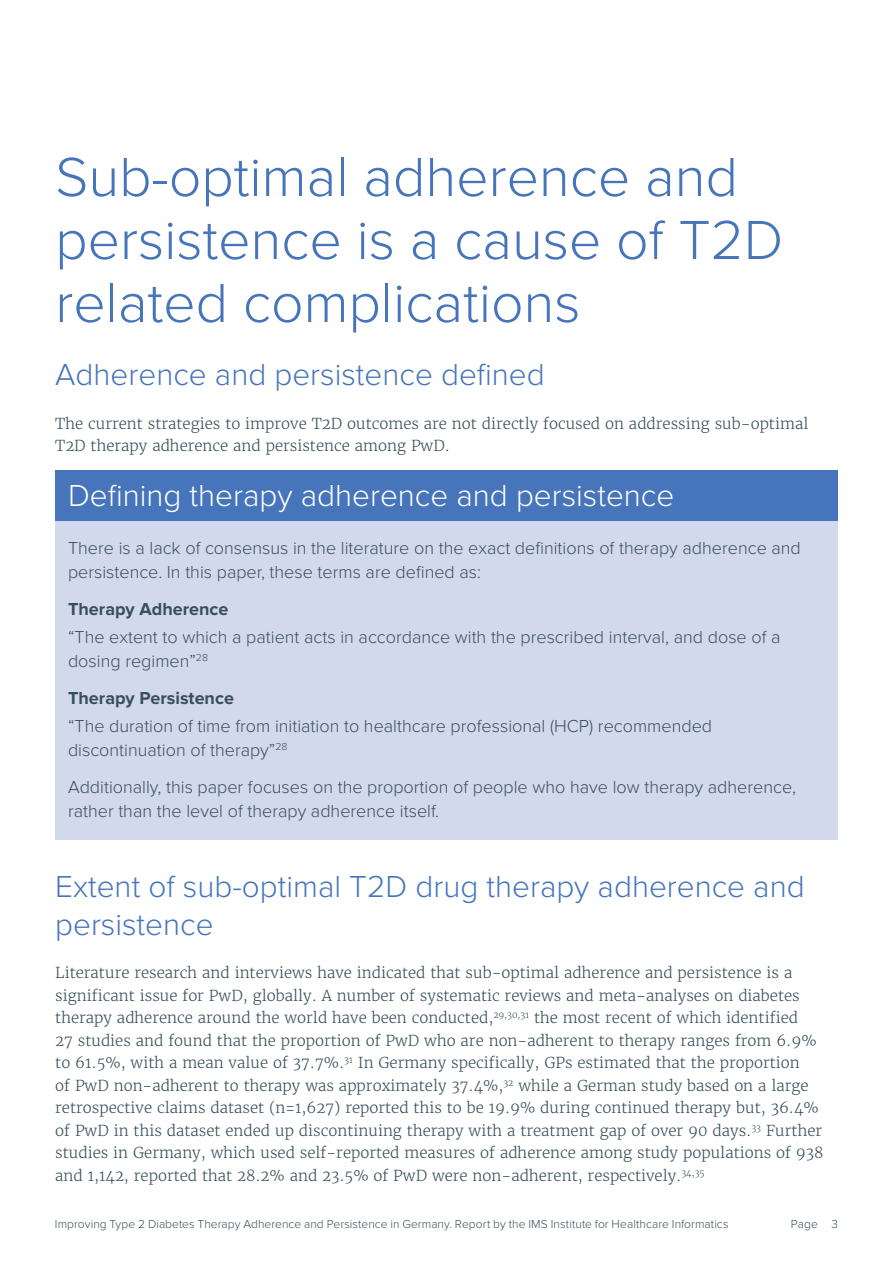
<style>
.page{position:relative;width:893px;height:1263px;background:#fff}
.page>*{position:absolute;margin:0;border:0;box-sizing:border-box;transform-origin:0 0}
.t1{font:300 57px/63px "Proxima Nova";color:#4675bb}
.t2{font:300 31.5px/37.5px "Proxima Nova";color:#4675bb}
.t3{font:300 31.5px "Proxima Nova";color:#fff}
.t4{font:300 18px/24px "Proxima Nova";color:#384f5a}
.t5{font:700 18px "Proxima Nova";color:#384f5a}
.t6{font:300 15px/22.5px "Merriweather";color:#384f5a}
.t7{font:300 12px "Proxima Nova";letter-spacing:.005em;color:#384f5a}
</style>
<div class="page">
<div style="left:55px;top:470px;width:783px;height:51px;background:#4675bb"></div>
<div style="left:55px;top:521px;width:783px;height:319px;background:#d3d9ed"></div>
<h1 class="t1" style="left:55px;top:146px;width:729px">Sub-optimal adherence and persistence is a cause of T2D related complications</h1>
<h2 class="t2" style="left:55px;top:356px;width:491px">Adherence and persistence defined</h2>
<p class="t6" style="left:55px;top:412px;width:755px">The current strategies to improve T2D outcomes are not directly focused on addressing sub-optimal<br>T2D therapy adherence and persistence among PwD.</p>
<h2 class="t3" style="left:68px;top:477px;width:608px">Defining therapy adherence and persistence</h2>
<p class="t4" style="left:68px;top:536px;width:734px">There is a lack of consensus in the literature on the exact definitions of therapy adherence and persistence. In this paper, these terms are defined as:</p>
<p class="t5" style="left:68px;top:598px;width:162px">Therapy Adherence</p>
<p class="t4" style="left:68px;top:625px;width:714px">“The extent to which a patient acts in accordance with the prescribed interval, and dose of a dosing regimen”<sup>28</sup></p>
<p class="t5" style="left:68px;top:687px;width:167px">Therapy Persistence</p>
<p class="t4" style="left:68px;top:714px;width:646px">“The duration of time from initiation to healthcare professional (HCP) recommended discontinuation of therapy”<sup>28</sup></p>
<p class="t4" style="left:68px;top:775px;width:729px">Additionally, this paper focuses on the proportion of people who have low therapy adherence, rather than the level of therapy adherence itself.</p>
<h2 class="t2" style="left:55px;top:868px;width:751px">Extent of sub-optimal T2D drug therapy adherence and persistence</h2>
<p class="t6" style="left:55px;top:962px;width:770px">Literature research and interviews have indicated that sub-optimal adherence and persistence is a significant issue for PwD, globally. A number of systematic reviews and meta-analyses on diabetes therapy adherence around the world have been conducted,<sup>29,30,31</sup> the most recent of which identified<br>27 studies and found that the proportion of PwD who are non-adherent to therapy ranges from 6.9% to 61.5%, with a mean value of 37.7%.<sup>31</sup> In Germany specifically, GPs estimated that the proportion<br>of PwD non-adherent to therapy was approximately 37.4%,<sup>32</sup> while a German study based on a large retrospective claims dataset (n=1,627) reported this to be 19.9% during continued therapy but, 36.4% of PwD in this dataset ended up discontinuing therapy with a treatment gap of over 90 days.<sup>33</sup> Further studies in Germany, which used self-reported measures of adherence among study populations of 938 and 1,142, reported that 28.2% and 23.5% of PwD were non-adherent, respectively.<sup>34,35</sup></p>
<p class="t7" style="left:55px;top:1217px;width:675px">Improving Type 2 Diabetes Therapy Adherence and Persistence in Germany. Report by the IMS Institute for Healthcare Informatics</p>
<p class="t7" style="left:791px;top:1217px;width:49px">Page 3</p>
</div>
